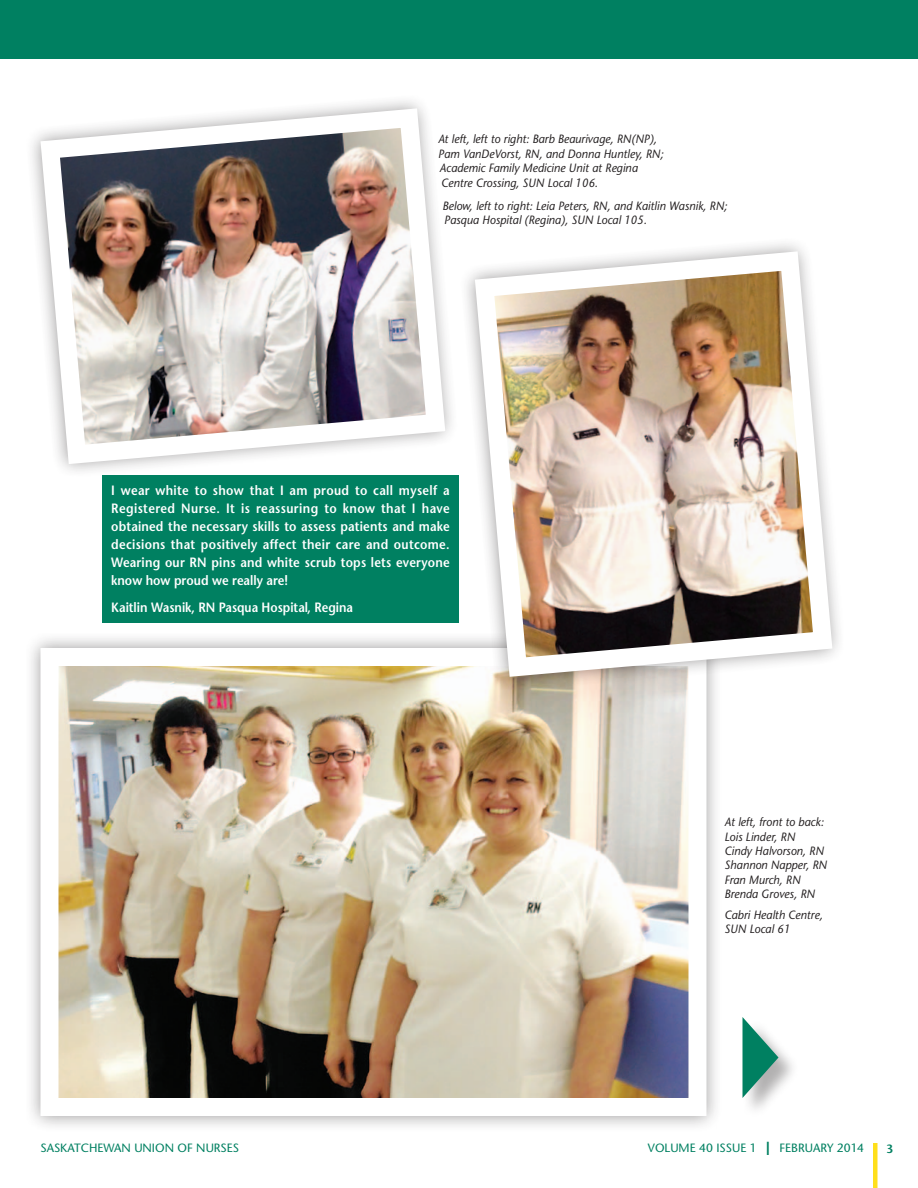
<style>
.page{position:relative;width:918px;height:1188px;background:#fff}
.page>*{position:absolute;margin:0;border:0;box-sizing:border-box;transform-origin:0 0}
.text{font:600 13.5px/18px "Stone Sans";letter-spacing:.015em;color:#fff;text-align:justify;scale:.9 1}
.byline{font:600 13.5px "Stone Sans";color:#fff;scale:.9 1}
.t1{font:italic 12px/14.4px "Stone Sans";color:#231f20;scale:.95 1}
.t2{font:12px "Stone Sans";color:#008061}
.t3{font:600 12px "Stone Sans";color:#008061}
.s1{font-weight:700;font-size:18px}
</style>
<div class="page">
<div style="left:873px;top:1143px;width:5px;height:45px;background:#ffdf1b"></div>
<div style="left:742px;top:1019px;width:58px;height:100px;background:#231f20;opacity:.35"></div>
<svg style="left:742px;top:1017px;width:36px;height:81px"></svg>
<div style="left:0;top:0;width:918px;height:58px;background:#008061"></div>
<div style="left:24px;top:631px;width:699px;height:501px;background:#231f20;opacity:.45"></div>
<img style="left:59px;top:667px;width:628px;height:430px">
<div style="left:102px;top:475px;width:357px;height:148px;background:#008061"></div>
<svg style="left:457px;top:631px;width:266px;height:64px"></svg>
<img style="left:465px;top:243px;width:374px;height:444px">
<img style="left:32px;top:100px;width:420px;height:372px">
<p class="t1" style="left:438px;top:132px;width:239px">At left, left to right: Barb Beaurivage, RN(NP), Pam VanDeVorst, RN, and Donna Huntley, RN; Academic Family Medicine Unit at Regina Centre Crossing, SUN Local 106.</p>
<p class="t1" style="left:443px;top:198px;width:301px">Below, left to right: Leia Peters, RN, and Kaitlin Wasnik, RN;<br>Pasqua Hospital (Regina), SUN Local 105.</p>
<p class="text" style="left:111px;top:481px;width:378px">I wear white to show that I am proud to call myself a Registered Nurse. It is reassuring to know that I have obtained the necessary skills to assess patients and make decisions that positively affect their care and outcome.<br>Wearing our RN pins and white scrub tops lets everyone know how proud we really are!</p>
<p class="byline" style="left:111px;top:599px;width:270px">Kaitlin Wasnik, RN Pasqua Hospital, Regina</p>
<p class="t1" style="left:724px;top:815px;width:109px">At left, front to back:<br>Lois Linder, RN<br>Cindy Halvorson, RN<br>Shannon Napper, RN<br>Fran Murch, RN<br>Brenda Groves, RN</p>
<p class="t1" style="left:724px;top:907px;width:105px">Cabri Health Centre,<br>SUN Local 61</p>
<p class="t2" style="left:40px;top:1141px;width:200px">SASKATCHEWAN UNION OF NURSES</p>
<p class="t2" style="left:648px;top:1141px;width:218px">VOLUME 40 ISSUE 1 <span class="s1">|</span> FEBRUARY 2014</p>
<p class="t3" style="left:886px;top:1141px;width:8px">3</p>
</div>
